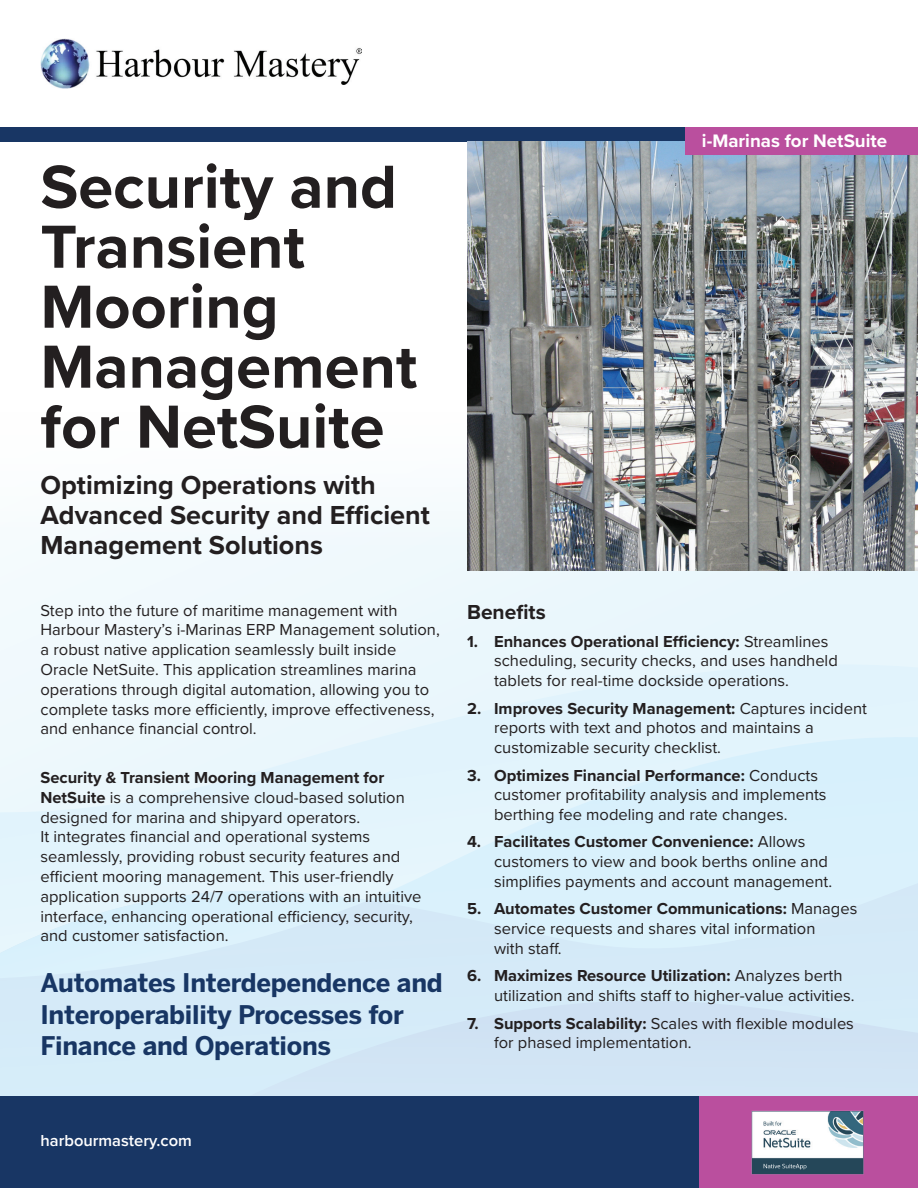
<style>
.page{position:relative;width:918px;height:1188px;background:#fff}
.page>*{position:absolute;margin:0;border:0;box-sizing:border-box;transform-origin:0 0}
.t1{font:700 63px/60px "Proxima Nova";color:#231f20}
.t2{font:700 27px/30px "Proxima Nova";color:#231f20}
.t3{font:700 25.5px/31.5px "Benton Sans";letter-spacing:-.01em;color:#183664}
.t4{font:700 21px "Proxima Nova";color:#231f20}
.t5{font:700 18.75px "Proxima Nova";color:#fff}
.t6{font:16.5px/19.8px "Proxima Nova";color:#231f20}
.t7{font:600 16.5px "Proxima Nova";color:#fff}
.s1{font-weight:700}
</style>
<div class="page">
<div style="left:0;top:413px;width:918px;height:684px;background:#ecf8fc"></div>
<svg style="left:0;top:665px;width:918px;height:186px"></svg>
<svg style="left:0;top:851px;width:918px;height:246px;background:#d5eaf7"></svg>
<svg style="left:0;top:891px;width:368px;height:88px"></svg>
<div style="left:0;top:142px;width:918px;height:421px;background:#fff"></div>
<div style="left:0;top:127px;width:918px;height:15px;background:#183664"></div>
<div style="left:0;top:1097px;width:918px;height:91px;background:#183664"></div>
<img style="left:467px;top:142px;width:451px;height:428px">
<img style="left:40px;top:39px;width:322px;height:50px">
<div style="left:699px;top:1097px;width:219px;height:91px;background:#ba4f9e"></div>
<img style="left:751px;top:1111px;width:113px;height:64px">
<div style="left:686px;top:127px;width:232px;height:28px;background:#ba4f9e"></div>
<h1 class="t1" style="left:40px;top:155px;width:378px">Security and<br>Transient<br>Mooring<br>Management for NetSuite</h1>
<h2 class="t2" style="left:40px;top:469px;width:391px">Optimizing Operations with<br>Advanced Security and Efficient<br>Management Solutions</h2>
<p class="t6" style="left:40px;top:600px;width:401px">Step into the future of maritime management with Harbour Mastery’s i-Marinas ERP Management solution, a robust native application seamlessly built inside Oracle NetSuite. This application streamlines marina operations through digital automation, allowing you to complete tasks more efficiently, improve effectiveness, and enhance financial control.</p>
<p class="t6" style="left:40px;top:767px;width:383px"><span class="s1">Security &amp; Transient Mooring Management for NetSuite</span> is a comprehensive cloud-based solution designed for marina and shipyard operators.<br>It integrates financial and operational systems seamlessly, providing robust security features and efficient mooring management. This user-friendly application supports 24/7 operations with an intuitive interface, enhancing operational efficiency, security, and customer satisfaction.</p>
<h3 class="t3" style="left:40px;top:967px;width:404px">Automates Interdependence and<br>Interoperability Processes for<br>Finance and Operations</h3>
<p class="t5" style="left:702px;top:127px;width:187px">i-Marinas for NetSuite</p>
<p class="t4" style="left:467px;top:597px;width:80px">Benefits</p>
<p class="t6" style="left:494px;top:630px;width:345px;text-indent:-27px"><span class="s1">1. Enhances Operational Efficiency:</span> Streamlines scheduling, security checks, and uses handheld tablets for real-time dockside operations.</p>
<p class="t6" style="left:494px;top:697px;width:374px;text-indent:-27px"><span class="s1">2. Improves Security Management:</span> Captures incident reports with text and photos and maintains a customizable security checklist.</p>
<p class="t6" style="left:494px;top:764px;width:334px;text-indent:-27px"><span class="s1">3. Optimizes Financial Performance:</span> Conducts customer profitability analysis and implements berthing fee modeling and rate changes.</p>
<p class="t6" style="left:494px;top:831px;width:340px;text-indent:-27px"><span class="s1">4. Facilitates Customer Convenience:</span> Allows customers to view and book berths online and simplifies payments and account management.</p>
<p class="t6" style="left:494px;top:898px;width:365px;text-indent:-27px"><span class="s1">5. Automates Customer Communications:</span> Manages service requests and shares vital information<br>with staff.</p>
<p class="t6" style="left:494px;top:965px;width:362px;text-indent:-27px"><span class="s1">6. Maximizes Resource Utilization:</span> Analyzes berth utilization and shifts staff to higher-value activities.</p>
<p class="t6" style="left:494px;top:1012px;width:361px;text-indent:-27px"><span class="s1">7. Supports Scalability:</span> Scales with flexible modules for phased implementation.</p>
<p class="t7" style="left:40px;top:1128px;width:153px">harbourmastery.com</p>
</div>
